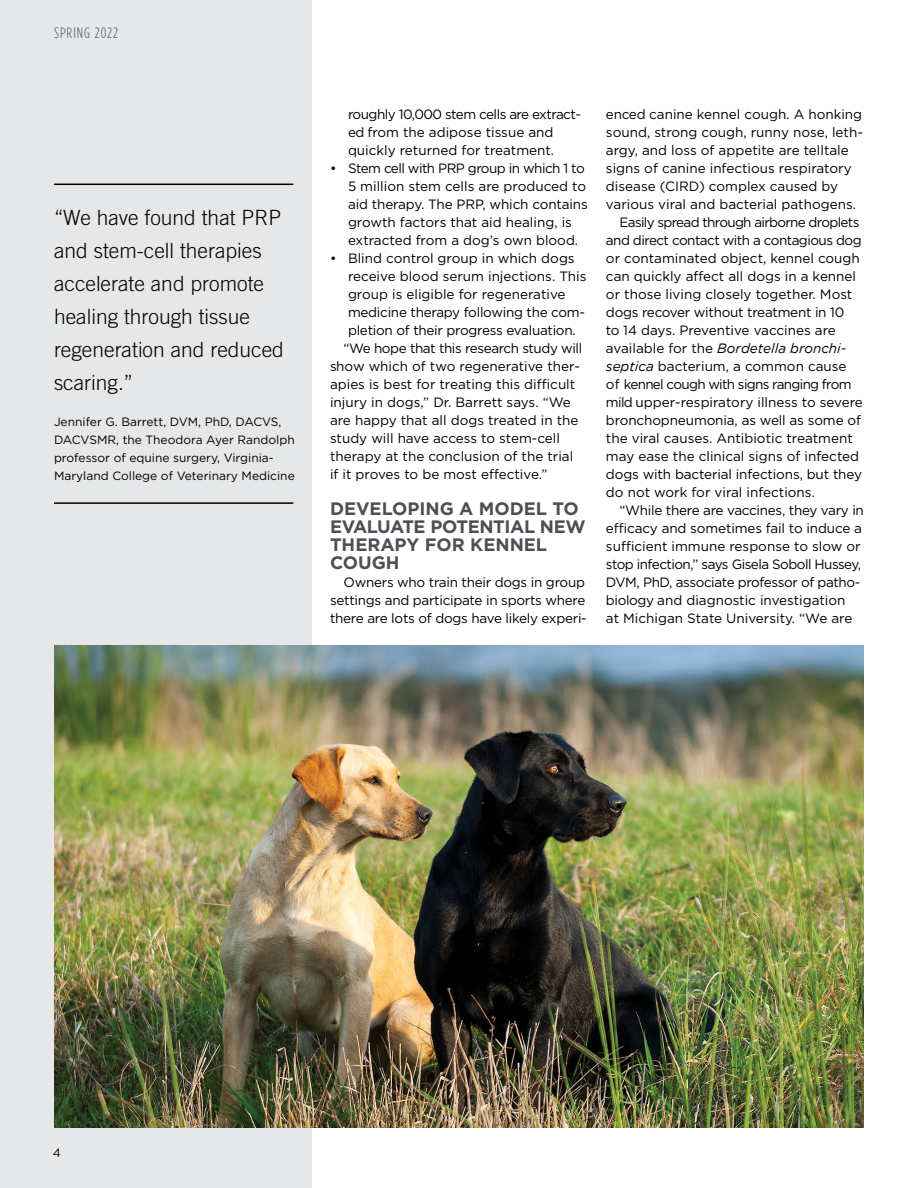
<style>
.page{position:relative;width:918px;height:1188px;background:#fff}
.page>*{position:absolute;margin:0;border:0;box-sizing:border-box;transform-origin:0 0}
.t1{font:300 21px/33px "Trade Gothic";color:#000}
.t2{font:700 18px/18px "Gotham";color:#4c4f54}
.t3{font:300 15px "Gotham Condensed";letter-spacing:.07em;color:#4c4f54}
.t4{font:13.5px/18px "Gotham";letter-spacing:-.01em;color:#000}
.t5{font:13.5px "Gotham";letter-spacing:-.04em;color:#000}
.t6{font:13.5px "Gotham";letter-spacing:-.05em;color:#000}
.t7{font:13.5px "Gotham";letter-spacing:-.03em;color:#000}
.t8{font:italic 13.5px "Gotham";color:#000}
.t9{font:12px/18px "Gotham";color:#000}
.s1{font-style:normal}
.s2{font-style:italic}
</style>
<div class="page">
<div style="left:0;top:0;width:312px;height:1188px;background:#e6e7e8"></div>
<img style="left:54px;top:646px;width:810px;height:482px">
<hr style="left:54px;top:184px;width:239px;height:1px;background:#000">
<hr style="left:54px;top:502px;width:239px;height:2px;background:#000">
<p class="t3" style="left:54px;top:24px;width:66px">SPRING 2022</p>
<h1 class="t1" style="left:54px;top:201px;width:231px">“We have found that PRP and stem-cell therapies accelerate and promote healing through tissue regeneration and reduced scaring.”</h1>
<p class="t9" style="left:54px;top:412px;width:242px">Jennifer G. Barrett, DVM, PhD, DACVS, DACVSMR, the Theodora Ayer Randolph professor of equine surgery, Virginia-Maryland College of Veterinary Medicine</p>
<p class="t4" style="left:348px;top:105px;width:234px">roughly 10,000 stem cells are extract&shy;ed from the adipose tissue and quickly returned for treatment.</p>
<p class="t4" style="left:348px;top:159px;width:241px;text-indent:-18px">• Stem cell with PRP group in which 1 to 5 million stem cells are produced to aid therapy. The PRP, which contains growth factors that aid healing, is extracted from a dog’s own blood.</p>
<p class="t4" style="left:330px;top:249px;width:246px">• Blind control group in which dogs</p>
<p class="t4" style="left:348px;top:267px;width:240px">receive blood serum injections. This</p>
<p class="t4" style="left:348px;top:285px;width:219px">group is eligible for regenerative</p>
<p class="t4" style="left:348px;top:303px;width:239px">medicine therapy following the com-</p>
<p class="t4" style="left:348px;top:321px;width:229px">pletion of their progress evaluation.</p>
<p class="t7" style="left:344px;top:339px;width:240px">“We hope that this research study will</p>
<p class="t4" style="left:330px;top:357px;width:252px">show which of two regenerative ther-</p>
<p class="t4" style="left:330px;top:375px;width:247px">apies is best for treating this difficult</p>
<p class="t4" style="left:330px;top:393px;width:242px">injury in dogs,” Dr. Barrett says. “We</p>
<p class="t4" style="left:330px;top:411px;width:250px">are happy that all dogs treated in the</p>
<p class="t4" style="left:330px;top:429px;width:232px">study will have access to stem-cell</p>
<p class="t4" style="left:330px;top:447px;width:245px">therapy at the conclusion of the trial</p>
<p class="t4" style="left:330px;top:465px;width:219px">if it proves to be most effective.”</p>
<h2 class="t2" style="left:330px;top:499px;width:257px">DEVELOPING A MODEL TO<br>EVALUATE POTENTIAL NEW<br>THERAPY FOR KENNEL<br>COUGH</h2>
<p class="t4" style="left:330px;top:573px;width:258px;text-indent:14px">Owners who train their dogs in group settings and participate in sports where there are lots of dogs have likely experi-</p>
<p class="t4" style="left:606px;top:105px;width:258px">enced canine kennel cough. A honking</p>
<p class="t4" style="left:606px;top:123px;width:258px">sound, strong cough, runny nose, leth-</p>
<p class="t4" style="left:606px;top:141px;width:244px">argy, and loss of appetite are telltale</p>
<p class="t4" style="left:606px;top:159px;width:247px">signs of canine infectious respiratory</p>
<p class="t4" style="left:606px;top:177px;width:234px">disease (CIRD) complex caused by</p>
<p class="t4" style="left:606px;top:195px;width:252px">various viral and bacterial pathogens.</p>
<p class="t6" style="left:619px;top:213px;width:241px">Easily spread through airborne droplets</p>
<p class="t5" style="left:606px;top:231px;width:257px">and direct contact with a contagious dog</p>
<p class="t4" style="left:606px;top:249px;width:255px">or contaminated object, kennel cough</p>
<p class="t4" style="left:606px;top:267px;width:252px">can quickly affect all dogs in a kennel</p>
<p class="t4" style="left:606px;top:285px;width:248px">or those living closely together. Most</p>
<p class="t4" style="left:606px;top:303px;width:240px">dogs recover without treatment in 10</p>
<p class="t4" style="left:606px;top:321px;width:231px">to 14 days. Preventive vaccines are</p>
<p class="t8" style="left:606px;top:340px;width:242px"><span class="s1">available for the</span> Bordetella bronchi-</p>
<p class="t4" style="left:606px;top:357px;width:242px"><span class="s2">septica</span> bacterium, a common cause</p>
<p class="t6" style="left:606px;top:375px;width:247px">of kennel cough with signs ranging from</p>
<p class="t4" style="left:606px;top:393px;width:258px">mild upper-respiratory illness to severe</p>
<p class="t4" style="left:606px;top:411px;width:256px">bronchopneumonia, as well as some of</p>
<p class="t4" style="left:606px;top:429px;width:248px">the viral causes. Antibiotic treatment</p>
<p class="t4" style="left:606px;top:447px;width:255px">may ease the clinical signs of infected</p>
<p class="t4" style="left:606px;top:465px;width:258px">dogs with bacterial infections, but they</p>
<p class="t4" style="left:606px;top:483px;width:211px">do not work for viral infections.</p>
<p class="t4" style="left:619px;top:501px;width:246px">“While there are vaccines, they vary in</p>
<p class="t4" style="left:606px;top:519px;width:258px">efficacy and sometimes fail to induce a</p>
<p class="t4" style="left:606px;top:537px;width:256px">sufficient immune response to slow or</p>
<p class="t5" style="left:606px;top:555px;width:257px">stop infection,” says Gisela Soboll Hussey,</p>
<p class="t7" style="left:606px;top:573px;width:256px">DVM, PhD, associate professor of patho-</p>
<p class="t4" style="left:606px;top:591px;width:241px">biology and diagnostic investigation</p>
<p class="t4" style="left:606px;top:609px;width:248px">at Michigan State University. “We are</p>
<p class="t9" style="left:53px;top:1144px;width:10px">4</p>
</div>
